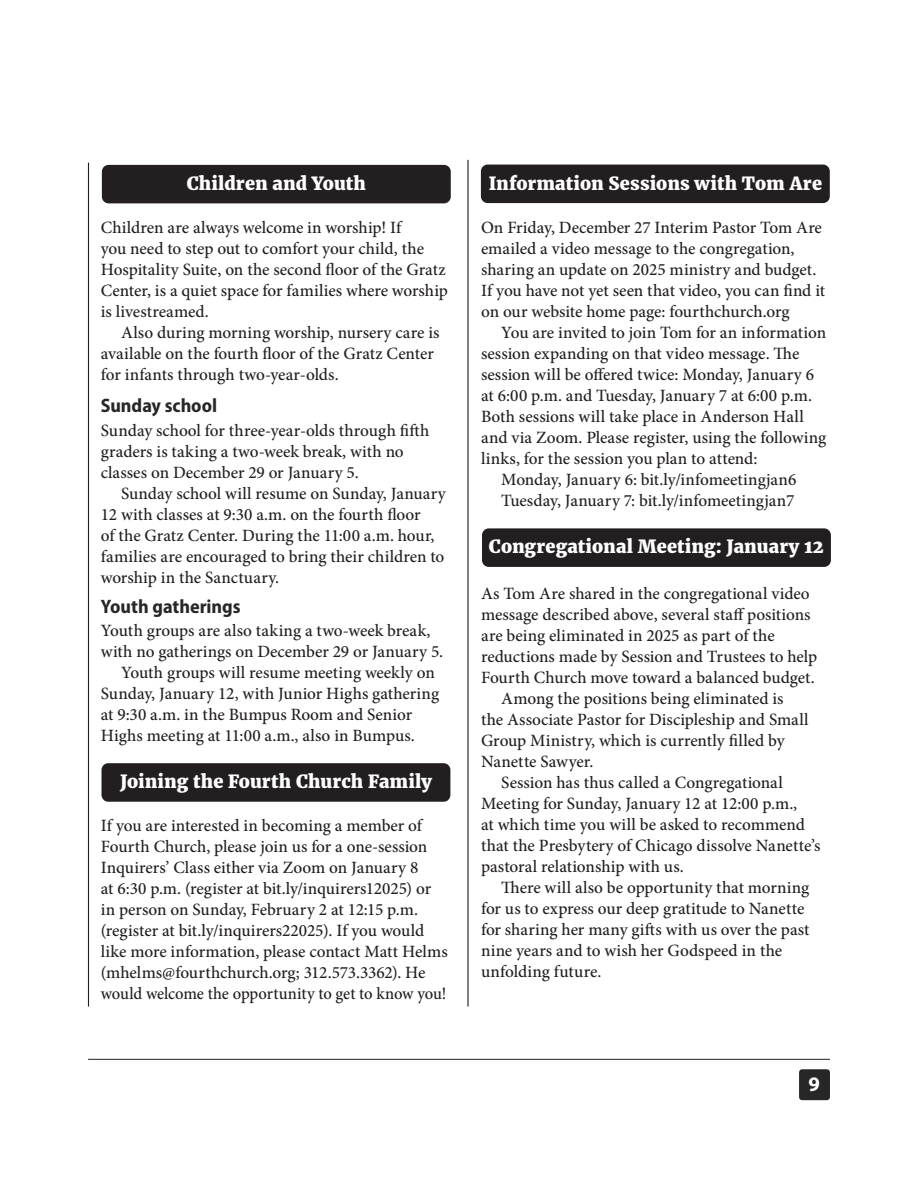
<style>
.page{position:relative;width:918px;height:1188px;background:#fff}
.page>*{position:absolute;margin:0;border:0;box-sizing:border-box;transform-origin:0 0}
.t1{font:700 20.7px "Myriad Pro";color:#fff}
.t2{font:700 semi-condensed 19.5px "Myriad Pro";color:#272728}
.t3{font:800 18px "Merriweather";letter-spacing:.005em;color:#fff}
.t4{font:500 17.25px/21px "Minion Pro";letter-spacing:-.01em;color:#231f20}
</style>
<div class="page">
<hr style="left:467px;top:160px;width:2px;height:847px;background:#231f20">
<hr style="left:88px;top:163px;width:1px;height:844px;background:#231f20">
<div style="left:102px;top:165px;width:349px;height:38px;background:#231f20;border-radius:7px"></div>
<div style="left:481px;top:165px;width:349px;height:38px;background:#231f20;border-radius:7px"></div>
<div style="left:799px;top:1069px;width:31px;height:31px;background:#272728;border-radius:3px"></div>
<hr style="left:88px;top:1059px;width:742px;height:1px;background:#231f20">
<div style="left:102px;top:763px;width:348px;height:39px;background:#231f20;border-radius:7px"></div>
<div style="left:482px;top:528px;width:349px;height:39px;background:#231f20;border-radius:7px"></div>
<p class="t3" style="left:187px;top:172px;width:181px">Children and Youth</p>
<p class="t3" style="left:489px;top:172px;width:335px">Information Sessions with Tom Are</p>
<p class="t4" style="left:101px;top:217px;width:349px">Children are always welcome in worship! If<br>you need to step out to comfort your child, the Hospitality Suite, on the second floor of the Gratz Center, is a quiet space for families where worship is livestreamed.</p>
<p class="t4" style="left:101px;top:322px;width:340px;text-indent:20px">Also during morning worship, nursery care is available on the fourth floor of the Gratz Center for infants through two-year-olds.</p>
<p class="t2" style="left:101px;top:395px;width:118px">Sunday school</p>
<p class="t4" style="left:101px;top:420px;width:330px">Sunday school for three-year-olds through fifth graders is taking a two-week break, with no classes on December 29 or January 5.</p>
<p class="t4" style="left:101px;top:483px;width:347px;text-indent:20px">Sunday school will resume on Sunday, January 12 with classes at 9:30 a.m. on the fourth floor<br>of the Gratz Center. During the 11:00 a.m. hour, families are encouraged to bring their children to worship in the Sanctuary.</p>
<p class="t2" style="left:101px;top:595px;width:141px">Youth gatherings</p>
<p class="t4" style="left:101px;top:620px;width:342px">Youth groups are also taking a two-week break, with no gatherings on December 29 or January 5.</p>
<p class="t4" style="left:101px;top:662px;width:340px;text-indent:20px">Youth groups will resume meeting weekly on Sunday, January 12, with Junior Highs gathering at 9:30 a.m. in the Bumpus Room and Senior Highs meeting at 11:00 a.m., also in Bumpus.</p>
<p class="t3" style="left:120px;top:771px;width:313px">Joining the Fourth Church Family</p>
<p class="t4" style="left:101px;top:815px;width:348px">If you are interested in becoming a member of Fourth Church, please join us for a one-session Inquirers’ Class either via Zoom on January 8<br>at 6:30 p.m. (register at bit.ly/inquirers12025) or in person on Sunday, February 2 at 12:15 p.m. (register at bit.ly/inquirers22025). If you would like more information, please contact Matt Helms (mhelms@fourthchurch.org; 312.573.3362). He would welcome the opportunity to get to know you!</p>
<p class="t4" style="left:481px;top:217px;width:346px">On Friday, December 27 Interim Pastor Tom Are emailed a video message to the congregation, sharing an update on 2025 ministry and budget.<br>If you have not yet seen that video, you can find it on our website home page: fourthchurch.org</p>
<p class="t4" style="left:481px;top:322px;width:347px;text-indent:20px">You are invited to join Tom for an information session expanding on that video message. The session will be offered twice: Monday, January 6 at 6:00 p.m. and Tuesday, January 7 at 6:00 p.m.<br>Both sessions will take place in Anderson Hall and via Zoom. Please register, using the following links, for the session you plan to attend:</p>
<p class="t4" style="left:501px;top:469px;width:297px">Monday, January 6: bit.ly/infomeetingjan6</p>
<p class="t4" style="left:501px;top:490px;width:295px">Tuesday, January 7: bit.ly/infomeetingjan7</p>
<p class="t3" style="left:489px;top:536px;width:337px">Congregational Meeting: January 12</p>
<p class="t4" style="left:481px;top:583px;width:338px">As Tom Are shared in the congregational video message described above, several staff positions are being eliminated in 2025 as part of the reductions made by Session and Trustees to help Fourth Church move toward a balanced budget.</p>
<p class="t4" style="left:481px;top:688px;width:329px;text-indent:20px">Among the positions being eliminated is the Associate Pastor for Discipleship and Small Group Ministry, which is currently filled by Nanette Sawyer.</p>
<p class="t4" style="left:481px;top:772px;width:341px;text-indent:20px">Session has thus called a Congregational Meeting for Sunday, January 12 at 12:00 p.m.,<br>at which time you will be asked to recommend that the Presbytery of Chicago dissolve Nanette’s pastoral relationship with us.</p>
<p class="t4" style="left:481px;top:877px;width:330px;text-indent:20px">There will also be opportunity that morning for us to express our deep gratitude to Nanette for sharing her many gifts with us over the past nine years and to wish her Godspeed in the unfolding future.</p>
<p class="t1" style="left:808px;top:1070px;width:13px">9</p>
</div>
